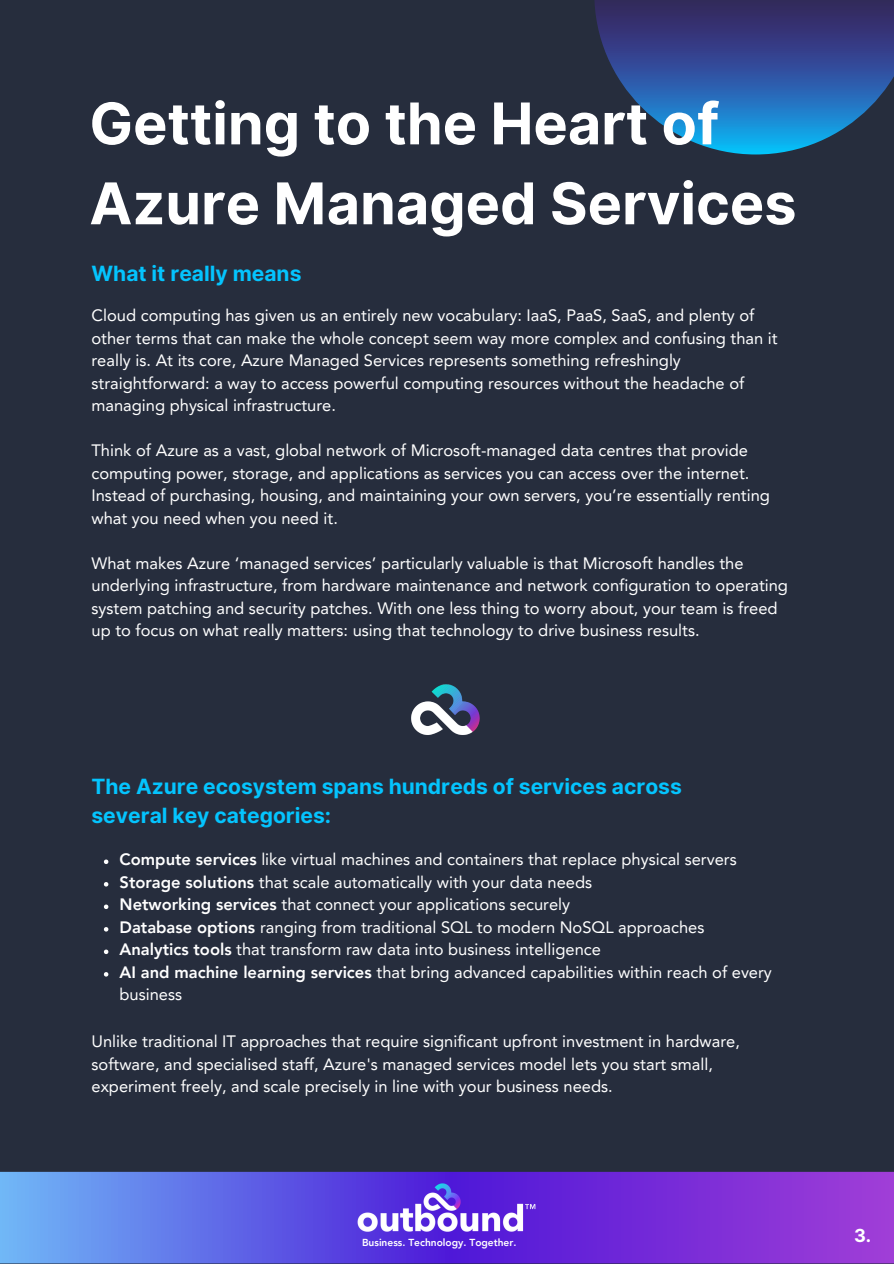
<style>
.page{position:relative;width:894px;height:1264px;background:#fff}
.page>*{position:absolute;margin:0;border:0;box-sizing:border-box;transform-origin:0 0}
.t1{font:700 57.45px/79.8px "Inter";color:#fff}
.t2{font:700 21px/29.2px "Inter";color:#04c4fe}
.t3{font:700 18px "Inter";color:#fff}
.t4{font:16.5px/22.5px "Avenir LT Pro";color:#fff}
.t5{font:800 10.2px "Avenir LT Pro";color:#fff}
.s1{font-weight:800}
</style>
<div class="page">
<div style="left:0;top:0;width:893px;height:1263px;background:#262d3d"></div>
<svg style="left:0;top:1171px;width:893px;height:92px;background:#6d4ede"></svg>
<img style="left:356px;top:1181px;width:180px;height:52px">
<img style="left:411px;top:684px;width:69px;height:51px">
<svg style="left:594px;top:0;width:299px;height:154px"></svg>
<svg style="left:104px;top:859px;width:4px;height:5px"></svg>
<svg style="left:104px;top:882px;width:4px;height:4px"></svg>
<svg style="left:104px;top:904px;width:4px;height:5px"></svg>
<svg style="left:104px;top:927px;width:4px;height:4px"></svg>
<svg style="left:104px;top:949px;width:4px;height:5px"></svg>
<svg style="left:104px;top:972px;width:4px;height:4px"></svg>
<p class="t1" style="left:89px;top:84px;width:708px">Getting to the Heart of<br>Azure Managed Services</p>
<p class="t2" style="left:91px;top:258px;width:211px">What it really means</p>
<p class="t4" style="left:91px;top:305px;width:687px">Cloud computing has given us an entirely new vocabulary: IaaS, PaaS, SaaS, and plenty of other terms that can make the whole concept seem way more complex and confusing than it really is. At its core, Azure Managed Services represents something refreshingly straightforward: a way to access powerful computing resources without the headache of managing physical infrastructure.</p>
<h1 class="t4" style="left:91px;top:440px;width:679px">Think of Azure as a vast, global network of Microsoft-managed data centres that provide computing power, storage, and applications as services you can access over the internet.<br>Instead of purchasing, housing, and maintaining your own servers, you’re essentially renting what you need when you need it.</h1>
<p class="t4" style="left:91px;top:553px;width:697px">What makes Azure ‘managed services’ particularly valuable is that Microsoft handles the underlying infrastructure, from hardware maintenance and network configuration to operating system patching and security patches. With one less thing to worry about, your team is freed up to focus on what really matters: using that technology to drive business results.</p>
<p class="t2" style="left:91px;top:771px;width:591px">The Azure ecosystem spans hundreds of services across several key categories:</p>
<p class="t4" style="left:119px;top:849px;width:618px"><span class="s1">Compute services</span> like virtual machines and containers that replace physical servers</p>
<p class="t4" style="left:119px;top:872px;width:474px"><span class="s1">Storage solutions</span> that scale automatically with your data needs</p>
<p class="t4" style="left:119px;top:894px;width:452px"><span class="s1">Networking services</span> that connect your applications securely</p>
<p class="t4" style="left:119px;top:917px;width:586px"><span class="s1">Database options</span> ranging from traditional SQL to modern NoSQL approaches</p>
<p class="t4" style="left:119px;top:939px;width:483px"><span class="s1">Analytics tools</span> that transform raw data into business intelligence</p>
<p class="t4" style="left:119px;top:962px;width:653px"><span class="s1">AI and machine learning services</span> that bring advanced capabilities within reach of every business</p>
<p class="t4" style="left:91px;top:1031px;width:649px">Unlike traditional IT approaches that require significant upfront investment in hardware, software, and specialised staff, Azure's managed services model lets you start small, experiment freely, and scale precisely in line with your business needs.</p>
<p class="t5" style="left:362px;top:1238px;width:156px">Business. Technology. Together.</p>
<p class="t3" style="left:853px;top:1224px;width:19px">3.</p>
</div>
